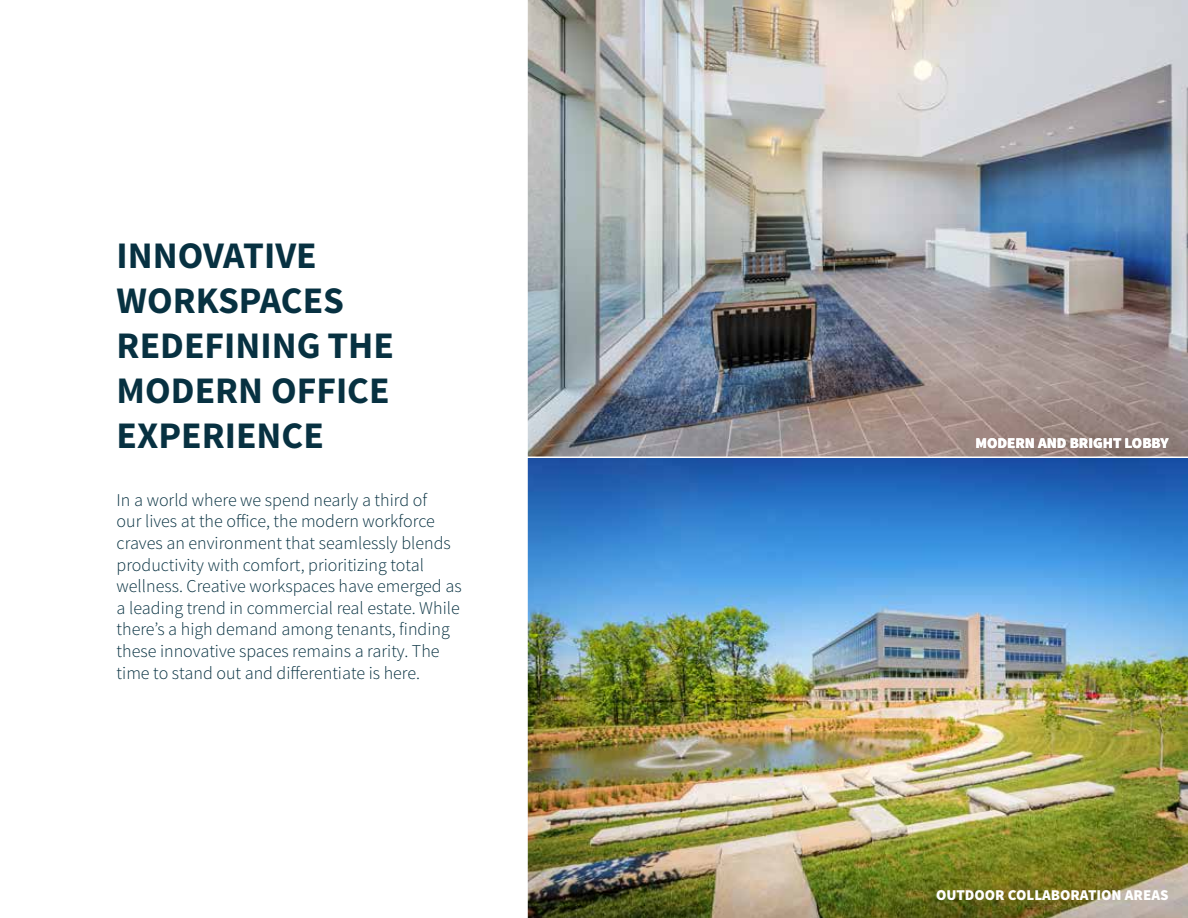
<style>
.page{position:relative;width:1188px;height:918px;background:#fff}
.page>*{position:absolute;margin:0;border:0;box-sizing:border-box;transform-origin:0 0}
.t1{font:700 37.5px/45px "Source Sans Pro";color:#073141}
.t2{font:300 18px/21.6px "Source Sans Pro";color:#073141}
.t3{font:900 15px "Source Sans Pro";color:#fff}
</style>
<div class="page">
<img style="left:527px;top:0;width:661px;height:457px">
<img style="left:527px;top:458px;width:661px;height:460px">
<h1 class="t1" style="left:117px;top:234px;width:279px">INNOVATIVE<br>WORKSPACES<br>REDEFINING THE<br>MODERN OFFICE<br>EXPERIENCE</h1>
<p class="t2" style="left:117px;top:489px;width:347px">In a world where we spend nearly a third of<br>our lives at the office, the modern workforce craves an environment that seamlessly blends productivity with comfort, prioritizing total wellness. Creative workspaces have emerged as a leading trend in commercial real estate. While there’s a high demand among tenants, finding these innovative spaces remains a rarity. The time to stand out and differentiate is here.</p>
<p class="t3" style="left:975px;top:433px;width:195px">MODERN AND BRIGHT LOBBY</p>
<p class="t3" style="left:936px;top:885px;width:234px">OUTDOOR COLLABORATION AREAS</p>
</div>
